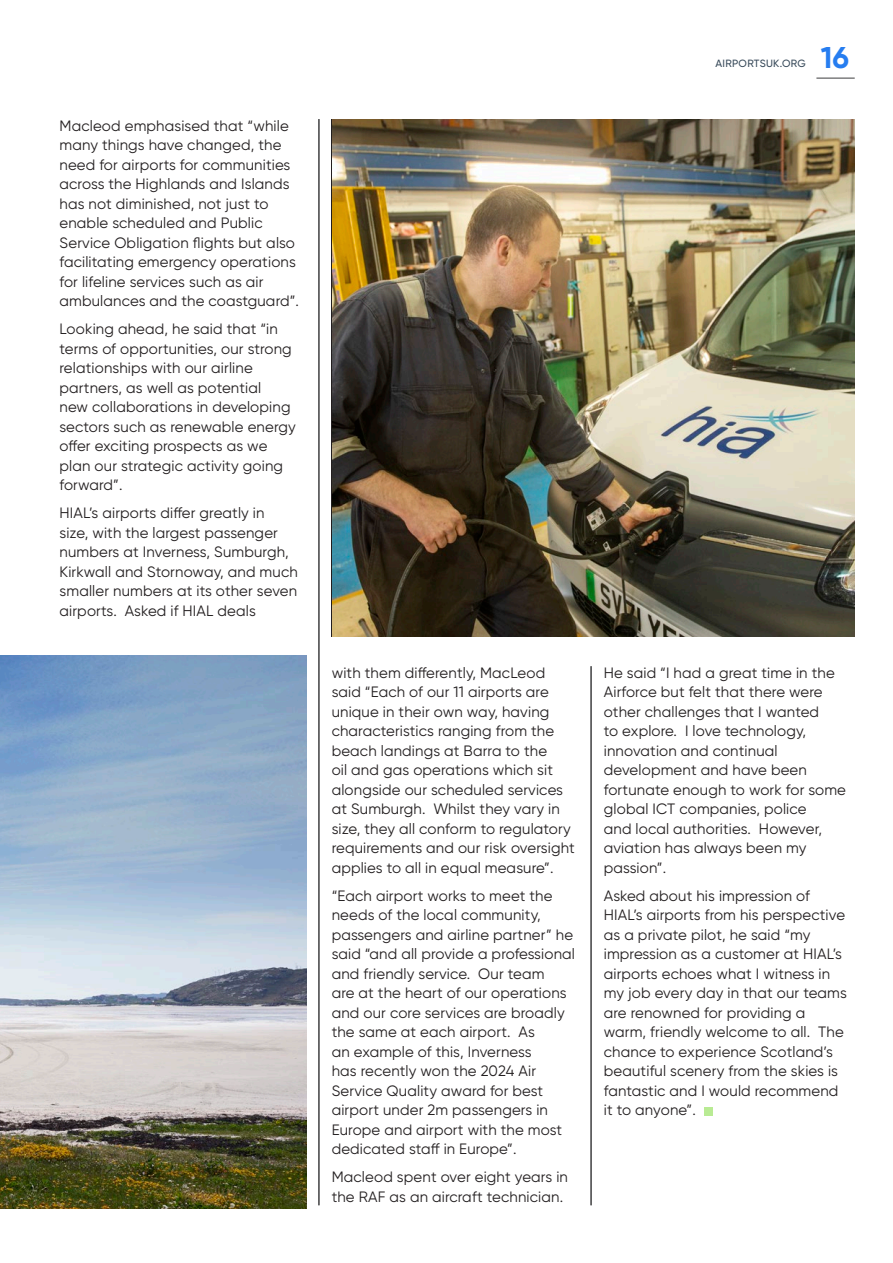
<style>
.page{position:relative;width:893px;height:1263px;background:#fff}
.page>*{position:absolute;margin:0;border:0;box-sizing:border-box;transform-origin:0 0}
.t1{font:700 30px "Gilroy";color:#267df0}
.t2{font:15px/19.5px "Gilroy";letter-spacing:.01em;color:#231f20}
.t3{font:500 10.5px "Gilroy";letter-spacing:.03em;color:#384a5a}
</style>
<div class="page">
<hr style="left:816px;top:78px;width:39px;height:1px;background:#3e3e3f">
<div style="left:704px;top:1107px;width:8px;height:8px;background:#b9eb94"></div>
<hr style="left:319px;top:119px;width:1px;height:1086px;background:#3e3e3f">
<hr style="left:591px;top:666px;width:1px;height:539px;background:#3e3e3f">
<img style="left:0;top:656px;width:306px;height:552px">
<img style="left:332px;top:119px;width:523px;height:517px">
<p class="t2" style="left:60px;top:116px;width:241px">Macleod emphasised that “while many things have changed, the need for airports for communities across the Highlands and Islands has not diminished, not just to enable scheduled and Public<br>Service Obligation flights but also facilitating emergency operations for lifeline services such as air ambulances and the coastguard”.</p>
<p class="t2" style="left:60px;top:319px;width:238px">Looking ahead, he said that “in terms of opportunities, our strong relationships with our airline partners, as well as potential<br>new collaborations in developing sectors such as renewable energy offer exciting prospects as we plan our strategic activity going forward”.</p>
<p class="t2" style="left:60px;top:503px;width:240px">HIAL’s airports differ greatly in<br>size, with the largest passenger numbers at Inverness, Sumburgh,<br>Kirkwall and Stornoway, and much smaller numbers at its other seven airports. Asked if HIAL deals</p>
<p class="t3" style="left:715px;top:57px;width:92px">AIRPORTSUK.ORG</p>
<h1 class="t1" style="left:821px;top:39px;width:30px">16</h1>
<p class="t2" style="left:332px;top:663px;width:245px">with them differently, MacLeod said “Each of our 11 airports are unique in their own way, having characteristics ranging from the beach landings at Barra to the<br>oil and gas operations which sit alongside our scheduled services at Sumburgh. Whilst they vary in size, they all conform to regulatory requirements and our risk oversight applies to all in equal measure”.</p>
<p class="t2" style="left:332px;top:886px;width:245px">“Each airport works to meet the needs of the local community, passengers and airline partner” he said “and all provide a professional and friendly service. Our team<br>are at the heart of our operations and our core services are broadly the same at each airport. As<br>an example of this, Inverness<br>has recently won the 2024 Air<br>Service Quality award for best airport under 2m passengers in<br>Europe and airport with the most dedicated staff in Europe”.</p>
<p class="t2" style="left:332px;top:1167px;width:238px">Macleod spent over eight years in the RAF as an aircraft technician.</p>
<p class="t2" style="left:604px;top:663px;width:244px">He said “I had a great time in the<br>Airforce but felt that there were other challenges that I wanted<br>to explore. I love technology, innovation and continual development and have been fortunate enough to work for some global ICT companies, police<br>and local authorities. However, aviation has always been my passion”.</p>
<p class="t2" style="left:604px;top:886px;width:245px">Asked about his impression of<br>HIAL’s airports from his perspective as a private pilot, he said “my impression as a customer at HIAL’s airports echoes what I witness in my job every day in that our teams are renowned for providing a warm, friendly welcome to all. The chance to experience Scotland’s beautiful scenery from the skies is fantastic and I would recommend it to anyone”.</p>
</div>
